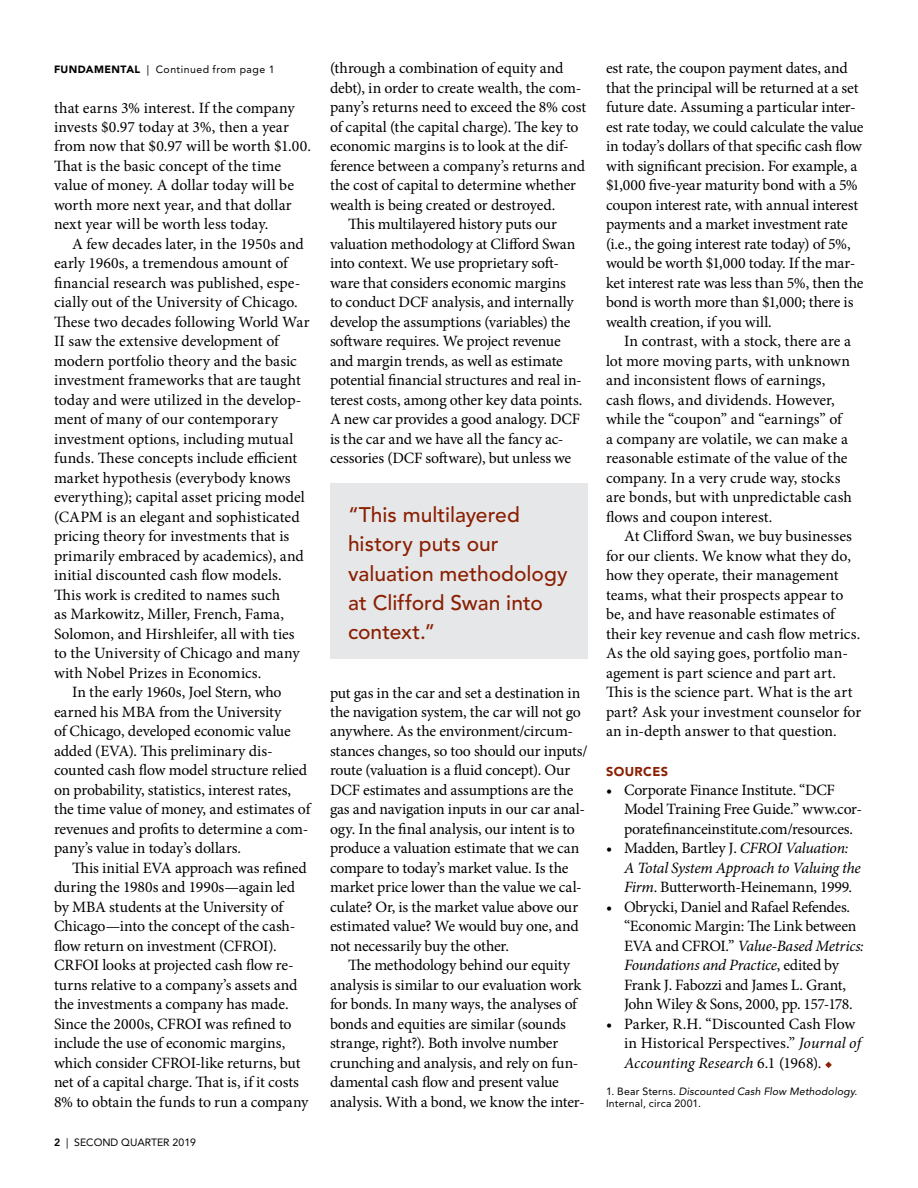
<style>
.page{position:relative;width:918px;height:1188px;background:#fff}
.page>*{position:absolute;margin:0;border:0;box-sizing:border-box;transform-origin:0 0}
.t1{font:500 21px/29.2px "Avenir LT Std";color:#8a1f03}
.t2{font:15.75px/19.5px "Minion Pro";letter-spacing:-.005em;color:#000}
.t3{font:italic 15.75px/19.5px "Minion Pro";letter-spacing:-.02em;color:#000}
.t4{font:900 12.75px "Avenir LT Std";letter-spacing:.035em;color:#8a1f03}
.t5{font:10.5px/12px "Avenir LT Std";letter-spacing:.02em;color:#000}
.t6{font:10.5px "Avenir LT Std";letter-spacing:.045em;color:#000}
.t7{font:10.5px "Avenir LT Std";color:#000}
.s1{font-weight:900}
.s2{font-weight:800}
.s3{font-style:normal}
.s4{font-style:italic}
.s5{color:#8a1f03}
</style>
<div class="page">
<div style="left:330px;top:483px;width:258px;height:175px;background:#e6e7e8"></div>
<p class="t6" style="left:54px;top:64px;width:222px"><span class="s1">FUNDAMENTAL</span> | Continued from page 1</p>
<p class="t2" style="left:54px;top:98px;width:259px">that earns 3% interest. If the company invests $0.97 today at 3%, then a year from now that $0.97 will be worth $1.00.<br>That is the basic concept of the time value of money. A dollar today will be worth more next year, and that dollar next year will be worth less today.</p>
<p class="t2" style="left:72px;top:234px;width:233px">A few decades later, in the 1950s and</p>
<p class="t2" style="left:54px;top:254px;width:235px">early 1960s, a tremendous amount of</p>
<p class="t2" style="left:54px;top:273px;width:248px">financial research was published, espe-</p>
<p class="t2" style="left:54px;top:293px;width:245px">cially out of the University of Chicago.</p>
<p class="t2" style="left:54px;top:312px;width:257px">These two decades following World War</p>
<p class="t2" style="left:54px;top:332px;width:226px">II saw the extensive development of</p>
<p class="t2" style="left:54px;top:351px;width:244px">modern portfolio theory and the basic</p>
<p class="t2" style="left:54px;top:371px;width:248px">investment frameworks that are taught</p>
<p class="t2" style="left:54px;top:390px;width:249px">today and were utilized in the develop-</p>
<p class="t2" style="left:54px;top:410px;width:226px">ment of many of our contemporary</p>
<p class="t2" style="left:54px;top:429px;width:241px">investment options, including mutual</p>
<p class="t2" style="left:54px;top:449px;width:245px">funds. These concepts include efficient</p>
<p class="t2" style="left:54px;top:468px;width:238px">market hypothesis (everybody knows</p>
<p class="t2" style="left:54px;top:488px;width:252px">everything); capital asset pricing model</p>
<p class="t2" style="left:54px;top:507px;width:247px">(CAPM is an elegant and sophisticated</p>
<p class="t2" style="left:54px;top:527px;width:237px">pricing theory for investments that is</p>
<p class="t2" style="left:54px;top:546px;width:251px">primarily embraced by academics), and</p>
<p class="t2" style="left:54px;top:566px;width:229px">initial discounted cash flow models.</p>
<p class="t2" style="left:54px;top:585px;width:228px">This work is credited to names such</p>
<p class="t2" style="left:54px;top:605px;width:232px">as Markowitz, Miller, French, Fama,</p>
<p class="t2" style="left:54px;top:624px;width:242px">Solomon, and Hirshleifer, all with ties</p>
<p class="t2" style="left:54px;top:644px;width:247px">to the University of Chicago and many</p>
<p class="t2" style="left:54px;top:663px;width:209px">with Nobel Prizes in Economics.</p>
<p class="t2" style="left:72px;top:683px;width:211px">In the early 1960s, Joel Stern, who</p>
<p class="t2" style="left:54px;top:702px;width:229px">earned his MBA from the University</p>
<p class="t2" style="left:54px;top:722px;width:238px">of Chicago, developed economic value</p>
<p class="t2" style="left:54px;top:741px;width:220px">added (EVA). This preliminary dis-</p>
<p class="t2" style="left:54px;top:761px;width:255px">counted cash flow model structure relied</p>
<p class="t2" style="left:54px;top:780px;width:239px">on probability, statistics, interest rates,</p>
<p class="t2" style="left:54px;top:800px;width:258px">the time value of money, and estimates of</p>
<p class="t2" style="left:54px;top:819px;width:256px">revenues and profits to determine a com-</p>
<p class="t2" style="left:54px;top:839px;width:189px">pany’s value in today’s dollars.</p>
<p class="t2" style="left:72px;top:858px;width:236px">This initial EVA approach was refined</p>
<p class="t2" style="left:54px;top:878px;width:243px">during the 1980s and 1990s—again led</p>
<p class="t2" style="left:54px;top:897px;width:231px">by MBA students at the University of</p>
<p class="t2" style="left:54px;top:917px;width:243px">Chicago—into the concept of the cash-</p>
<p class="t2" style="left:54px;top:936px;width:224px">flow return on investment (CFROI).</p>
<p class="t2" style="left:54px;top:956px;width:241px">CRFOI looks at projected cash flow re-</p>
<p class="t2" style="left:54px;top:975px;width:245px">turns relative to a company’s assets and</p>
<p class="t2" style="left:54px;top:995px;width:236px">the investments a company has made.</p>
<p class="t2" style="left:54px;top:1014px;width:239px">Since the 2000s, CFROI was refined to</p>
<p class="t2" style="left:54px;top:1034px;width:233px">include the use of economic margins,</p>
<p class="t2" style="left:54px;top:1053px;width:248px">which consider CFROI-like returns, but</p>
<p class="t2" style="left:54px;top:1073px;width:247px">net of a capital charge. That is, if it costs</p>
<p class="t2" style="left:54px;top:1092px;width:256px">8% to obtain the funds to run a company</p>
<p class="t7" style="left:54px;top:1136px;width:144px"><span class="s2">2</span> | SECOND QUARTER 2019</p>
<p class="t2" style="left:330px;top:59px;width:235px">(through a combination of equity and</p>
<p class="t2" style="left:330px;top:78px;width:253px">debt), in order to create wealth, the com-</p>
<p class="t2" style="left:330px;top:98px;width:258px">pany’s returns need to exceed the 8% cost</p>
<p class="t2" style="left:330px;top:117px;width:250px">of capital (the capital charge). The key to</p>
<p class="t2" style="left:330px;top:137px;width:240px">economic margins is to look at the dif-</p>
<p class="t2" style="left:330px;top:156px;width:257px">ference between a company’s returns and</p>
<p class="t2" style="left:330px;top:176px;width:248px">the cost of capital to determine whether</p>
<p class="t2" style="left:330px;top:195px;width:227px">wealth is being created or destroyed.</p>
<p class="t2" style="left:348px;top:215px;width:210px">This multilayered history puts our</p>
<p class="t2" style="left:330px;top:234px;width:247px">valuation methodology at Clifford Swan</p>
<p class="t2" style="left:330px;top:254px;width:231px">into context. We use proprietary soft-</p>
<p class="t2" style="left:330px;top:273px;width:238px">ware that considers economic margins</p>
<p class="t2" style="left:330px;top:293px;width:245px">to conduct DCF analysis, and internally</p>
<p class="t2" style="left:330px;top:312px;width:242px">develop the assumptions (variables) the</p>
<p class="t2" style="left:330px;top:332px;width:232px">software requires. We project revenue</p>
<p class="t2" style="left:330px;top:351px;width:234px">and margin trends, as well as estimate</p>
<p class="t2" style="left:330px;top:371px;width:253px">potential financial structures and real in-</p>
<p class="t2" style="left:330px;top:390px;width:254px">terest costs, among other key data points.</p>
<p class="t2" style="left:330px;top:410px;width:252px">A new car provides a good analogy. DCF</p>
<p class="t2" style="left:330px;top:429px;width:235px">is the car and we have all the fancy ac-</p>
<p class="t2" style="left:330px;top:449px;width:243px">cessories (DCF software), but unless we</p>
<h1 class="t1" style="left:348px;top:501px;width:221px">“This multilayered history puts our valuation methodology at Clifford Swan into context.”</h1>
<p class="t2" style="left:330px;top:683px;width:259px">put gas in the car and set a destination in the navigation system, the car will not go anywhere. As the environment/circum&shy;stances changes, so too should our inputs/ route (valuation is a fluid concept). Our DCF estimates and assumptions are the gas and navigation inputs in our car anal&shy;ogy. In the final analysis, our intent is to produce a valuation estimate that we can compare to today’s market value. Is the market price lower than the value we cal&shy;culate? Or, is the market value above our estimated value? We would buy one, and not necessarily buy the other.</p>
<p class="t2" style="left:330px;top:956px;width:256px;text-indent:18px">The methodology behind our equity analysis is similar to our evaluation work for bonds. In many ways, the analyses of bonds and equities are similar (sounds strange, right?). Both involve number crunching and analysis, and rely on fun&shy;damental cash flow and present value analysis. With a bond, we know the inter-</p>
<p class="t2" style="left:606px;top:59px;width:259px">est rate, the coupon payment dates, and that the principal will be returned at a set future date. Assuming a particular inter&shy;est rate today, we could calculate the value in today’s dollars of that specific cash flow with significant precision. For example, a $1,000 five-year maturity bond with a 5% coupon interest rate, with annual interest payments and a market investment rate (i.e., the going interest rate today) of 5%, would be worth $1,000 today. If the mar&shy;ket interest rate was less than 5%, then the bond is worth more than $1,000; there is wealth creation, if you will.</p>
<p class="t2" style="left:606px;top:332px;width:247px;text-indent:18px">In contrast, with a stock, there are a lot more moving parts, with unknown and inconsistent flows of earnings, cash flows, and dividends. However, while the “coupon” and “earnings” of a company are volatile, we can make a reasonable estimate of the value of the company. In a very crude way, stocks are bonds, but with unpredictable cash flows and coupon interest.</p>
<p class="t2" style="left:606px;top:527px;width:257px;text-indent:18px">At Clifford Swan, we buy businesses for our clients. We know what they do, how they operate, their management teams, what their prospects appear to be, and have reasonable estimates of their key revenue and cash flow metrics.<br>As the old saying goes, portfolio man&shy;agement is part science and part art.<br>This is the science part. What is the art part? Ask your investment counselor for an in-depth answer to that question.</p>
<p class="t4" style="left:606px;top:763px;width:64px">SOURCES</p>
<p class="t2" style="left:624px;top:780px;width:240px;text-indent:-18px">• Corporate Finance Institute. “DCF<br>Model Training Free Guide.” www.cor&shy;poratefinanceinstitute.com/resources.</p>
<p class="t3" style="left:624px;top:839px;width:238px;text-indent:-18px"><span class="s3">• Madden, Bartley J.</span> CFROI Valuation:<br>A Total System Approach to Valuing the<br>Firm<span class="s3">. Butterworth-Heinemann, 1999.</span></p>
<p class="t2" style="left:624px;top:897px;width:241px;text-indent:-18px">• Obrycki, Daniel and Rafael Refendes. “Economic Margin: The Link between EVA and CFROI.” <span class="s4">Value-Based Metrics:<br>Foundations and Practice</span>, edited by Frank J. Fabozzi and James L. Grant, John Wiley &amp; Sons, 2000, pp. 157-178.</p>
<p class="t2" style="left:624px;top:1014px;width:238px;text-indent:-18px">• Parker, R.H. “Discounted Cash Flow in Historical Perspectives.” <span class="s4">Journal of<br>Accounting Research</span> 6.1 (1968). <span class="s5">◆</span></p>
<p class="t5" style="left:606px;top:1085px;width:253px">1. Bear Sterns. <span class="s4">Discounted Cash Flow Methodology</span>.<br>Internal, circa 2001.</p>
</div>
